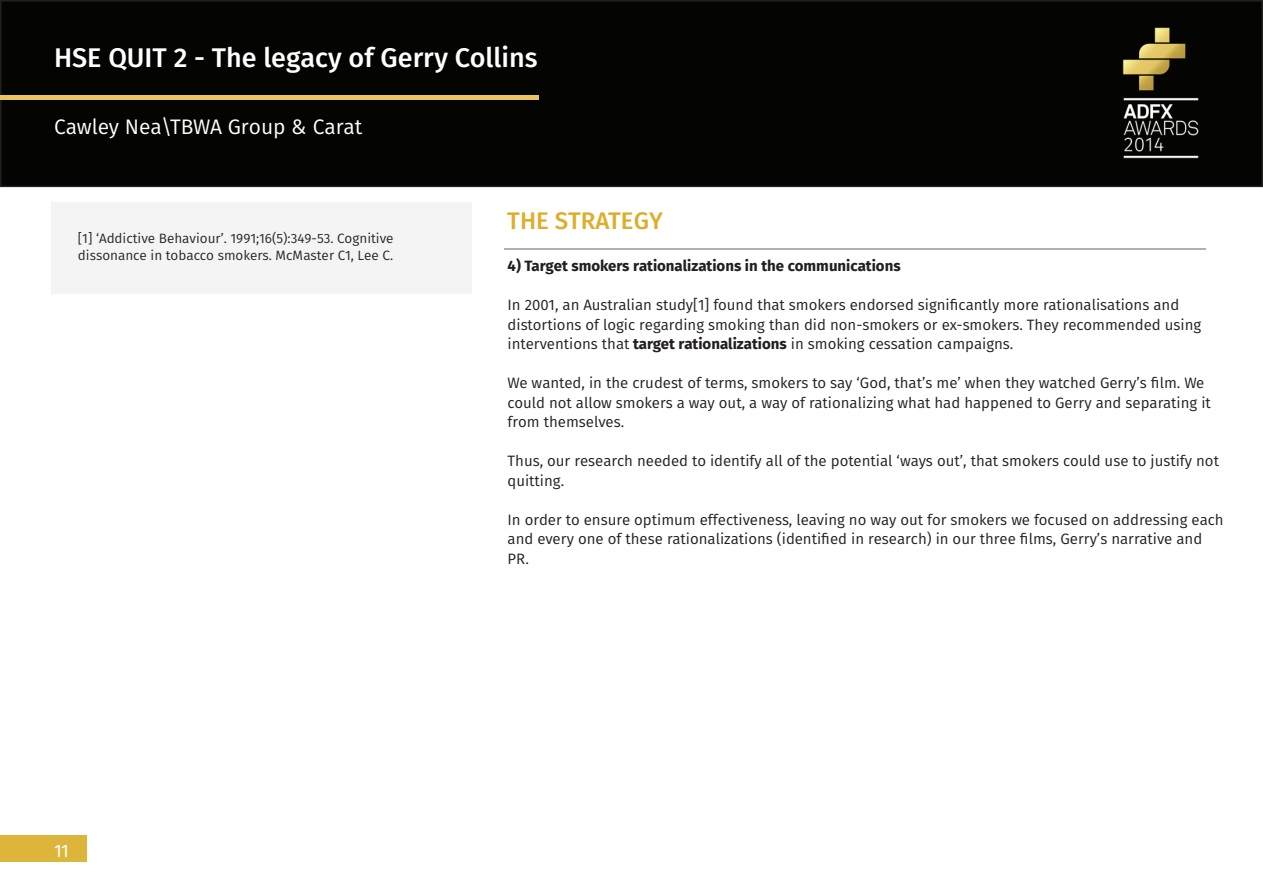
<style>
.page{position:relative;width:1263px;height:893px;background:#fff}
.page>*{position:absolute;margin:0;border:0;box-sizing:border-box;transform-origin:0 0}
.t1{font:500 27px "Fira Sans";color:#fff}
.t2{font:500 24px "Fira Sans";color:#ddae2c}
.t3{font:21px "Fira Sans";color:#fff}
.t4{font:18px "Fira Sans OT";color:#fff}
.t5{font:15px/19.5px "Fira Sans";color:#231f20}
.t6{font:700 15px "Fira Sans";color:#231f20}
.t7{font:13.5px/16.5px "Fira Sans";color:#2a2626}
.s1{font-weight:700}
</style>
<div class="page">
<div style="left:3px;top:3px;width:1257px;height:181px;background:#040503"></div>
<div style="left:0;top:0;width:1263px;height:187px;border:2px solid #231f20"></div>
<div style="left:0;top:836px;width:86px;height:26px;background:#deb53b"></div>
<hr style="left:0;top:95px;width:539px;height:4px;background:#e8c361">
<div style="left:51px;top:202px;width:420px;height:91px;background:#f4f4f4"></div>
<hr style="left:504px;top:248px;width:701px;height:1px;background:#b0b0b0">
<h1 class="t1" style="left:54px;top:39px;width:485px">HSE QUIT 2 - The legacy of Gerry Collins</h1>
<h3 class="t3" style="left:54px;top:112px;width:310px">Cawley Nea\TBWA Group &amp; Carat</h3>
<p class="t7" style="left:78px;top:231px;width:317px">[1] ‘Addictive Behaviour’. 1991;16(5):349-53. Cognitive dissonance in tobacco smokers. McMaster C1, Lee C.</p>
<p class="t4" style="left:54px;top:838px;width:16px">11</p>
<h2 class="t2" style="left:507px;top:204px;width:157px">THE STRATEGY</h2>
<p class="t6" style="left:507px;top:255px;width:395px">4) Target smokers rationalizations in the communications</p>
<p class="t5" style="left:507px;top:296px;width:695px">In 2001, an Australian study[1] found that smokers endorsed significantly more rationalisations and distortions of logic regarding smoking than did non-smokers or ex-smokers. They recommended using interventions that <span class="s1">target rationalizations</span> in smoking cessation campaigns.</p>
<p class="t5" style="left:507px;top:374px;width:705px">We wanted, in the crudest of terms, smokers to say ‘God, that’s me’ when they watched Gerry’s film. We could not allow smokers a way out, a way of rationalizing what had happened to Gerry and separating it from themselves.</p>
<p class="t5" style="left:507px;top:452px;width:713px">Thus, our research needed to identify all of the potential ‘ways out’, that smokers could use to justify not quitting.</p>
<p class="t5" style="left:507px;top:511px;width:718px">In order to ensure optimum effectiveness, leaving no way out for smokers we focused on addressing each and every one of these rationalizations (identified in research) in our three films, Gerry’s narrative and<br>PR.</p>
</div>
